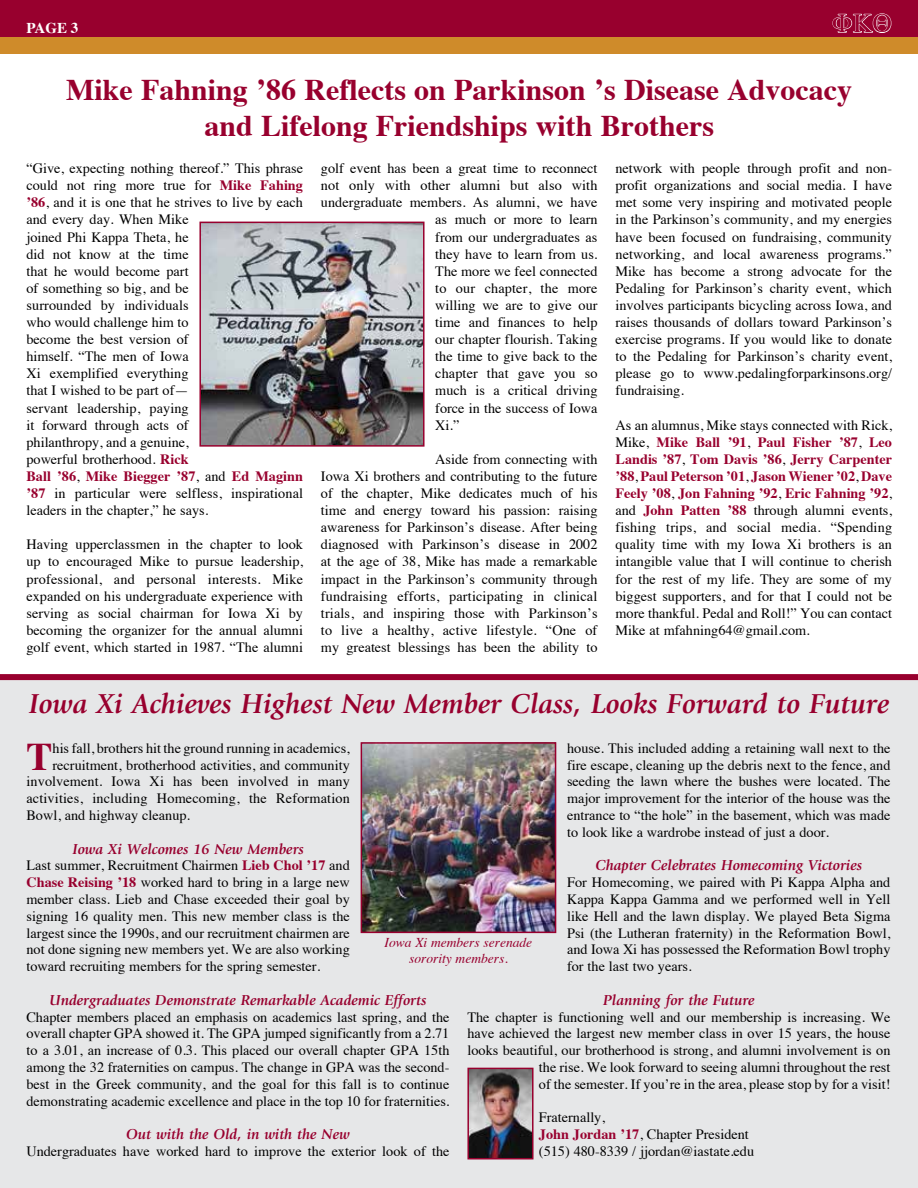
<style>
.page{position:relative;width:918px;height:1188px;background:#fff}
.page>*{position:absolute;margin:0;border:0;box-sizing:border-box;transform-origin:0 0}
.t1{font:700 39.15px "Times";color:#98002e}
.t2{font:700 30px/36px "Times";color:#98002e;text-align:center}
.t3{font:italic 700 28.5px "Giovanni Std";color:#98002e}
.t4{font:italic 700 15px "Giovanni Std";color:#98002e}
.t5{font:700 15px "Times";color:#fff}
.t6{font:14.25px/17.1px "Times";color:#000;text-align:justify}
.t7{font:italic 13.5px/16.5px "Times";color:#98002e;text-align:center}
.s1{font-weight:700;color:#98002e}
</style>
<div class="page">
<div style="left:0;top:0;width:918px;height:44px;background:#98002e"></div>
<div style="left:0;top:38px;width:918px;height:16px;background:#cf8b2a"></div>
<img style="left:202px;top:225px;width:220px;height:219px">
<div style="left:199px;top:222px;width:226px;height:225px;border:2px solid #98002e"></div>
<div style="left:0;top:680px;width:918px;height:508px;background:#e6e7e8"></div>
<img style="left:364px;top:745px;width:189px;height:185px">
<div style="left:361px;top:742px;width:195px;height:191px;border:2px solid #98002e"></div>
<div style="left:0;top:674px;width:918px;height:6px;background:#98002e"></div>
<img style="left:470px;top:1071px;width:61px;height:85px">
<div style="left:467px;top:1068px;width:67px;height:91px;border:2px solid #98002e"></div>
<svg style="left:832px;top:13px;width:60px;height:20px"></svg>
<p class="t5" style="left:26px;top:14px;width:53px">PAGE 3</p>
<h2 class="t2" style="left:66px;top:69px;width:787px">Mike Fahning ’86 Reflects on Parkinson ’s Disease Advocacy and Lifelong Friendships with Brothers</h2>
<p class="t6" style="left:26px;top:159px;width:278px;text-align:left">“Give, expecting nothing thereof.” This phrase could not ring more true for <span class="s1">Mike Fahing ’86</span>, and it is one that he strives to live by each and every day. When Mike<br>joined Phi Kappa Theta, he<br>did not know at the time<br>that he would become part<br>of something so big, and be<br>surrounded by individuals<br>who would challenge him to<br>become the best version of<br>himself. “The men of Iowa<br>Xi exemplified everything<br>that I wished to be part of—<br>servant leadership, paying<br>it forward through acts of<br>philanthropy, and a genuine,<br>powerful brotherhood. <span class="s1">Rick<br>Ball ’86</span>, <span class="s1">Mike Biegger ’87</span>, and <span class="s1">Ed Maginn ’87</span> in particular were selfless, inspirational leaders in the chapter,” he says.</p>
<p class="t6" style="left:26px;top:535px;width:278px">Having upperclassmen in the chapter to look up to encouraged Mike to pursue leadership, professional, and personal interests. Mike expanded on his undergraduate experience with serving as social chairman for Iowa Xi by becoming the organizer for the annual alumni golf event, which started in 1987. “The alumni</p>
<p class="t6" style="left:321px;top:159px;width:278px">golf event has been a great time to reconnect</p>
<p class="t6" style="left:321px;top:176px;width:278px">not only with other alumni but also with</p>
<p class="t6" style="left:321px;top:193px;width:278px">undergraduate members. As alumni, we have</p>
<p class="t6" style="left:435px;top:210px;width:164px">as much or more to learn</p>
<p class="t6" style="left:435px;top:227px;width:164px">from our undergraduates as</p>
<p class="t6" style="left:435px;top:244px;width:164px">they have to learn from us.</p>
<p class="t6" style="left:435px;top:261px;width:164px">The more we feel connected</p>
<p class="t6" style="left:435px;top:278px;width:164px">to our chapter, the more</p>
<p class="t6" style="left:435px;top:295px;width:164px">willing we are to give our</p>
<p class="t6" style="left:435px;top:312px;width:164px">time and finances to help</p>
<p class="t6" style="left:435px;top:330px;width:164px">our chapter flourish. Taking</p>
<p class="t6" style="left:435px;top:347px;width:164px">the time to give back to the</p>
<p class="t6" style="left:435px;top:364px;width:164px">chapter that gave you so</p>
<p class="t6" style="left:435px;top:381px;width:164px">much is a critical driving</p>
<p class="t6" style="left:435px;top:398px;width:164px">force in the success of Iowa</p>
<p class="t6" style="left:435px;top:415px;width:26px">Xi.”</p>
<p class="t6" style="left:321px;top:449px;width:278px;text-indent:114px">Aside from connecting with Iowa Xi brothers and contributing to the future of the chapter, Mike dedicates much of his time and energy toward his passion: raising awareness for Parkinson’s disease. After being diagnosed with Parkinson’s disease in 2002 at the age of 38, Mike has made a remarkable impact in the Parkinson’s community through fundraising efforts, participating in clinical trials, and inspiring those with Parkinson’s to live a healthy, active lifestyle. “One of my greatest blessings has been the ability to</p>
<p class="t6" style="left:616px;top:159px;width:278px">network with people through profit and non&shy;profit organizations and social media. I have met some very inspiring and motivated people in the Parkinson’s community, and my energies have been focused on fundraising, community networking, and local awareness programs.” Mike has become a strong advocate for the Pedaling for Parkinson’s charity event, which involves participants bicycling across Iowa, and raises thousands of dollars toward Parkinson’s exercise programs. If you would like to donate to the Pedaling for Parkinson’s charity event, please go to www.pedalingforparkinsons.org/ fundraising.</p>
<p class="t6" style="left:616px;top:415px;width:278px">As an alumnus, Mike stays connected with Rick, Mike, <span class="s1">Mike Ball ’91</span>, <span class="s1">Paul Fisher ’87</span>, <span class="s1">Leo Landis ’87</span>, <span class="s1">Tom Davis ’86</span>, <span class="s1">Jerry Carpenter ’88</span>, <span class="s1">Paul Peterson ’01</span>, <span class="s1">Jason Wiener ’02</span>, <span class="s1">Dave Feely ’08</span>, <span class="s1">Jon Fahning ’92</span>, <span class="s1">Eric Fahning ’92</span>, and <span class="s1">John Patten ’88</span> through alumni events, fishing trips, and social media. “Spending quality time with my Iowa Xi brothers is an intangible value that I will continue to cherish for the rest of my life. They are some of my biggest supporters, and for that I could not be more thankful. Pedal and Roll!” You can contact Mike at mfahning64@gmail.com.</p>
<h3 class="t3" style="left:29px;top:688px;width:862px">Iowa Xi Achieves Highest New Member Class, Looks Forward to Future</h3>
<h1 class="t1" style="left:26px;top:719px;width:28px">T</h1>
<p class="t6" style="left:53px;top:738px;width:299px">his fall, brothers hit the ground running in academics,</p>
<p class="t6" style="left:567px;top:738px;width:325px">house. This included adding a retaining wall next to the fire escape, cleaning up the debris next to the fence, and seeding the lawn where the bushes were located. The major improvement for the interior of the house was the entrance to “the hole” in the basement, which was made to look like a wardrobe instead of just a door.</p>
<p class="t4" style="left:596px;top:857px;width:268px">Chapter Celebrates Homecoming Victories</p>
<p class="t6" style="left:567px;top:873px;width:325px">For Homecoming, we paired with Pi Kappa Alpha and Kappa Kappa Gamma and we performed well in Yell like Hell and the lawn display. We played Beta Sigma Psi (the Lutheran fraternity) in the Reformation Bowl, and Iowa Xi has possessed the Reformation Bowl trophy for the last two years.</p>
<p class="t4" style="left:603px;top:992px;width:153px">Planning for the Future</p>
<p class="t6" style="left:467px;top:1007px;width:425px;text-align:right">The chapter is functioning well and our membership is increasing. We have achieved the largest new member class in over 15 years, the house looks beautiful, our brotherhood is strong, and alumni involvement is on the rise. We look forward to seeing alumni throughout the rest<br>of the semester. If you’re in the area, please stop by for a visit!</p>
<p class="t6" style="left:539px;top:1108px;width:217px;text-align:left">Fraternally,<br><span class="s1">John Jordan ’17</span>, Chapter President (515) 480-8339 / jjordan@iastate.edu</p>
<p class="t6" style="left:53px;top:755px;width:299px">recruitment, brotherhood activities, and community</p>
<p class="t6" style="left:26px;top:772px;width:325px">involvement. Iowa Xi has been involved in many</p>
<p class="t6" style="left:26px;top:789px;width:325px">activities, including Homecoming, the Reformation</p>
<p class="t6" style="left:26px;top:806px;width:165px">Bowl, and highway cleanup.</p>
<p class="t4" style="left:72px;top:841px;width:233px">Iowa Xi Welcomes 16 New Members</p>
<p class="t6" style="left:26px;top:856px;width:325px">Last summer, Recruitment Chairmen <span class="s1">Lieb Chol ’17</span> and <span class="s1">Chase Reising ’18</span> worked hard to bring in a large new member class. Lieb and Chase exceeded their goal by signing 16 quality men. This new member class is the largest since the 1990s, and our recruitment chairmen are not done signing new members yet. We are also working toward recruiting members for the spring semester.</p>
<p class="t4" style="left:50px;top:992px;width:378px">Undergraduates Demonstrate Remarkable Academic Efforts</p>
<p class="t6" style="left:26px;top:1007px;width:425px">Chapter members placed an emphasis on academics last spring, and the overall chapter GPA showed it. The GPA jumped significantly from a 2.71 to a 3.01, an increase of 0.3. This placed our overall chapter GPA 15th among the 32 fraternities on campus. The change in GPA was the second&shy;best in the Greek community, and the goal for this fall is to continue demonstrating academic excellence and place in the top 10 for fraternities.</p>
<p class="t4" style="left:126px;top:1126px;width:225px">Out with the Old, in with the New</p>
<p class="t6" style="left:26px;top:1142px;width:425px">Undergraduates have worked hard to improve the exterior look of the</p>
<p class="t7" style="left:385px;top:933px;width:149px">Iowa Xi members serenade sorority members.</p>
</div>
